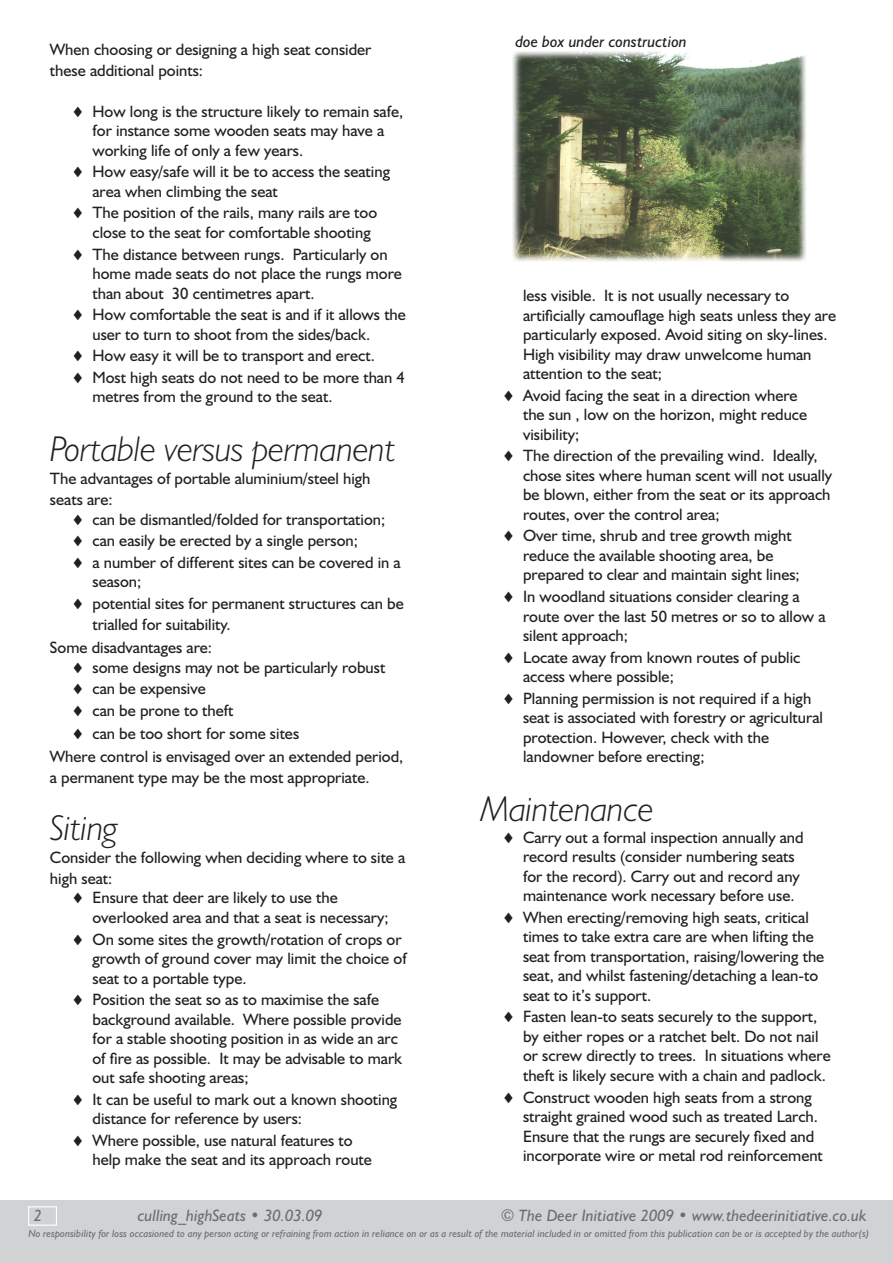
<style>
.page{position:relative;width:893px;height:1263px;background:#fff}
.page>*{position:absolute;margin:0;border:0;box-sizing:border-box;transform-origin:0 0}
.headerMin{font:italic 300 36px "Humanist 521 BT";letter-spacing:-.005em;color:#231f20}
.indentBullet{font:16.5px/19.5px "Humanist 521 BT";color:#231f20}
.t1{font:italic 16.5px "Humanist 521 BT";color:#6c6d70}
.t2{font:italic 16.5px "Humanist 521 BT";color:#231f20}
.t3{font:italic 10.5px "Humanist 521 BT";letter-spacing:.005em;color:#6c6d70}
</style>
<div class="page">
<img style="left:0;top:51px;width:893px;height:1150px">
<div style="left:0;top:1201px;width:893px;height:62px;background:#d1d2d4"></div>
<div style="left:28px;top:1206px;width:29px;height:20px;border:1px solid #fff"></div>
<p class="indentBullet" style="left:50px;top:39px;width:323px;line-height:21px">When choosing or designing a high seat consider these additional points:</p>
<p class="indentBullet" style="left:71px;top:101px;width:334px">♦ How long is the structure likely to remain safe,</p>
<p class="indentBullet" style="left:92px;top:120px;width:293px">for instance some wooden seats may have a working life of only a few years.</p>
<p class="indentBullet" style="left:92px;top:181px;width:187px">area when climbing the seat</p>
<p class="indentBullet" style="left:92px;top:222px;width:280px">close to the seat for comfortable shooting</p>
<p class="indentBullet" style="left:92px;top:263px;width:311px">home made seats do not place the rungs more than about 30 centimetres apart.</p>
<p class="indentBullet" style="left:92px;top:324px;width:279px">user to turn to shoot from the sides/back.</p>
<p class="indentBullet" style="left:71px;top:162px;width:320px">♦ How easy/safe will it be to access the seating</p>
<p class="indentBullet" style="left:71px;top:203px;width:307px">♦ The position of the rails, many rails are too</p>
<p class="indentBullet" style="left:71px;top:244px;width:318px">♦ The distance between rungs. Particularly on</p>
<p class="indentBullet" style="left:71px;top:304px;width:336px">♦ How comfortable the seat is and if it allows the</p>
<p class="indentBullet" style="left:71px;top:346px;width:305px">♦ How easy it will be to transport and erect.</p>
<p class="indentBullet" style="left:71px;top:367px;width:335px">♦ Most high seats do not need to be more than 4</p>
<p class="indentBullet" style="left:92px;top:387px;width:241px">metres from the ground to the seat.</p>
<p class="headerMin" style="left:50px;top:427px;width:347px">Portable versus permanent</p>
<p class="indentBullet" style="left:50px;top:468px;width:322px;line-height:21px">The advantages of portable aluminium/steel high seats are:</p>
<p class="indentBullet" style="left:71px;top:509px;width:316px">♦ can be dismantled/folded for transportation;</p>
<p class="indentBullet" style="left:71px;top:531px;width:288px">♦ can easily be erected by a single person;</p>
<p class="indentBullet" style="left:71px;top:552px;width:331px">♦ a number of different sites can be covered in a</p>
<p class="indentBullet" style="left:71px;top:593px;width:334px">♦ potential sites for permanent structures can be</p>
<p class="indentBullet" style="left:92px;top:572px;width:50px">season;</p>
<p class="indentBullet" style="left:92px;top:614px;width:140px">trialled for suitability.</p>
<p class="indentBullet" style="left:50px;top:637px;width:164px">Some disadvantages are:</p>
<p class="indentBullet" style="left:71px;top:657px;width:316px">♦ some designs may not be particularly robust</p>
<p class="indentBullet" style="left:71px;top:679px;width:136px">♦ can be expensive</p>
<p class="indentBullet" style="left:71px;top:700px;width:164px">♦ can be prone to theft</p>
<p class="indentBullet" style="left:71px;top:723px;width:230px">♦ can be too short for some sites</p>
<p class="indentBullet" style="left:50px;top:746px;width:355px;line-height:21px">Where control is envisaged over an extended period, a permanent type may be the most appropriate.</p>
<p class="headerMin" style="left:50px;top:806px;width:69px">Siting</p>
<p class="indentBullet" style="left:50px;top:846px;width:357px;line-height:21px">Consider the following when deciding where to site a high seat:</p>
<p class="indentBullet" style="left:92px;top:907px;width:298px">overlooked area and that a seat is necessary;</p>
<p class="indentBullet" style="left:92px;top:948px;width:316px">growth of ground cover may limit the choice of seat to a portable type.</p>
<p class="indentBullet" style="left:92px;top:1009px;width:311px">background available. Where possible provide for a stable shooting position in as wide an arc of fire as possible. It may be advisable to mark out safe shooting areas;</p>
<p class="indentBullet" style="left:92px;top:1108px;width:211px">distance for reference by users:</p>
<p class="indentBullet" style="left:92px;top:1150px;width:281px">help make the seat and its approach route</p>
<p class="indentBullet" style="left:71px;top:888px;width:268px">♦ Ensure that deer are likely to use the</p>
<p class="indentBullet" style="left:71px;top:929px;width:332px">♦ On some sites the growth/rotation of crops or</p>
<p class="indentBullet" style="left:71px;top:989px;width:309px">♦ Position the seat so as to maximise the safe</p>
<p class="indentBullet" style="left:71px;top:1089px;width:328px">♦ It can be useful to mark out a known shooting</p>
<p class="indentBullet" style="left:71px;top:1130px;width:283px">♦ Where possible, use natural features to</p>
<p class="t2" style="left:516px;top:31px;width:173px">doe box under construction</p>
<p class="indentBullet" style="left:523px;top:285px;width:315px">less visible. It is not usually necessary to artificially camouflage high seats unless they are particularly exposed. Avoid siting on sky-lines.<br>High visibility may draw unwelcome human attention to the seat;</p>
<p class="indentBullet" style="left:523px;top:404px;width:286px">the sun , low on the horizon, might reduce visibility;</p>
<p class="indentBullet" style="left:523px;top:465px;width:311px;text-align:justify">chose sites where human scent will not usually be blown, either from the seat or its approach routes, over the control area;</p>
<p class="indentBullet" style="left:523px;top:545px;width:278px">reduce the available shooting area, be prepared to clear and maintain sight lines;</p>
<p class="indentBullet" style="left:523px;top:606px;width:304px">route over the last 50 metres or so to allow a silent approach;</p>
<p class="indentBullet" style="left:523px;top:666px;width:152px">access where possible;</p>
<p class="indentBullet" style="left:523px;top:708px;width:301px">seat is associated with forestry or agricultural protection. However, check with the landowner before erecting;</p>
<p class="headerMin" style="left:480px;top:787px;width:175px">Maintenance</p>
<p class="indentBullet" style="left:523px;top:846px;width:278px">record results (consider numbering seats for the record). Carry out and record any maintenance work necessary before use.</p>
<p class="indentBullet" style="left:523px;top:926px;width:303px">times to take extra care are when lifting the seat from transportation, raising/lowering the seat, and whilst fastening/detaching a lean-to seat to it’s support.</p>
<p class="indentBullet" style="left:523px;top:1026px;width:309px">by either ropes or a ratchet belt. Do not nail or screw directly to trees. In situations where theft is likely secure with a chain and padlock.</p>
<p class="indentBullet" style="left:523px;top:1106px;width:301px">straight grained wood such as treated Larch.<br>Ensure that the rungs are securely fixed and incorporate wire or metal rod reinforcement</p>
<p class="indentBullet" style="left:502px;top:385px;width:297px">♦ Avoid facing the seat in a direction where</p>
<p class="indentBullet" style="left:502px;top:446px;width:317px">♦ The direction of the prevailing wind. Ideally,</p>
<p class="indentBullet" style="left:502px;top:526px;width:291px">♦ Over time, shrub and tree growth might</p>
<p class="indentBullet" style="left:502px;top:586px;width:299px">♦ In woodland situations consider clearing a</p>
<p class="indentBullet" style="left:502px;top:647px;width:300px">♦ Locate away from known routes of public</p>
<p class="indentBullet" style="left:502px;top:688px;width:311px">♦ Planning permission is not required if a high</p>
<p class="indentBullet" style="left:502px;top:827px;width:303px">♦ Carry out a formal inspection annually and</p>
<p class="indentBullet" style="left:502px;top:907px;width:309px">♦ When erecting/removing high seats, critical</p>
<p class="indentBullet" style="left:502px;top:1007px;width:317px">♦ Fasten lean-to seats securely to the support,</p>
<p class="indentBullet" style="left:502px;top:1087px;width:312px">♦ Construct wooden high seats from a strong</p>
<p class="t1" style="left:138px;top:1205px;width:186px">culling_highSeats • 30.03.09</p>
<p class="t1" style="left:501px;top:1205px;width:367px">© The Deer Initiative 2009 • www.thedeerinitiative.co.uk</p>
<p class="t3" style="left:28px;top:1227px;width:843px">No responsibility for loss occasioned to any person acting or refraining from action in reliance on or as a result of the material included in or omitted from this publication can be or is accepted by the author(s)</p>
</div>
